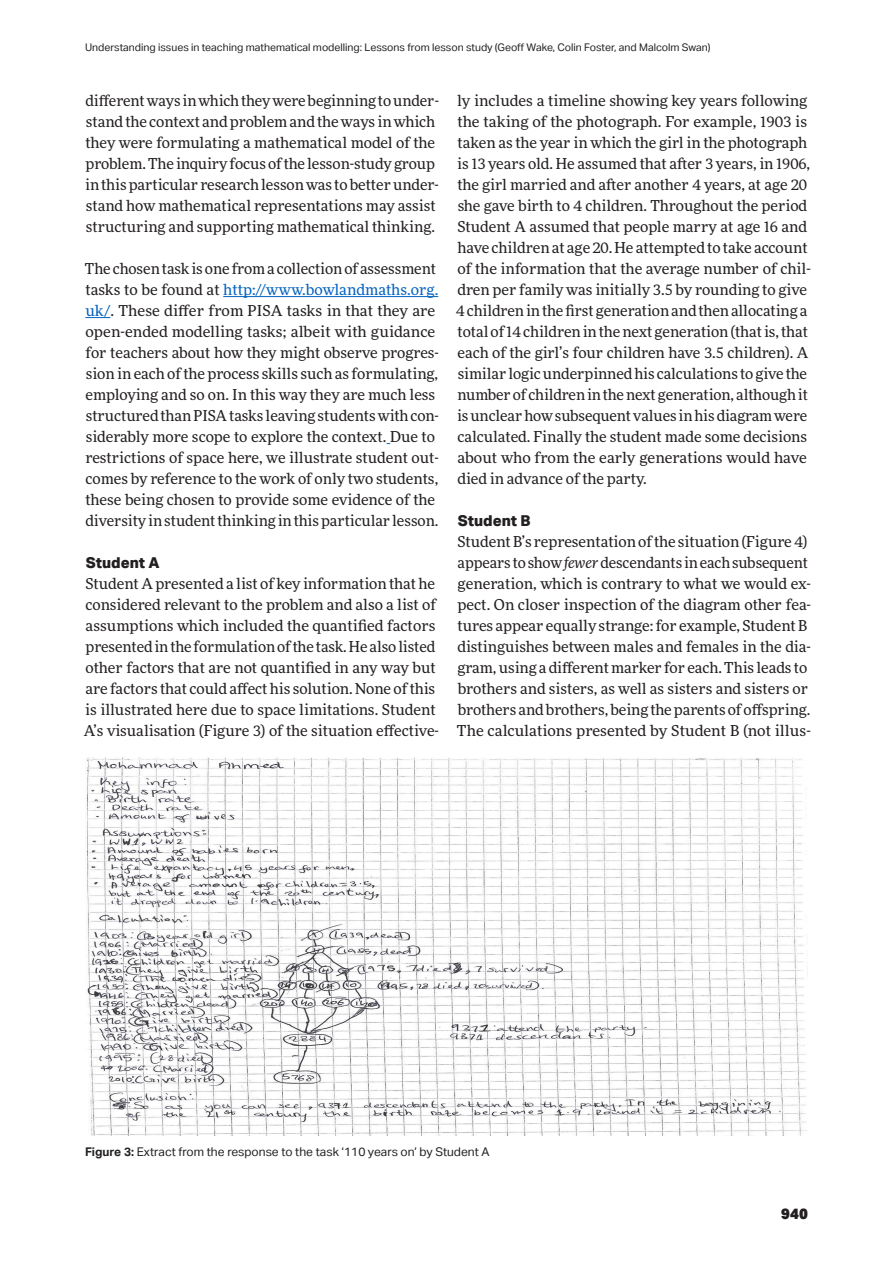
<style>
.page{position:relative;width:893px;height:1263px;background:#fff}
.page>*{position:absolute;margin:0;border:0;box-sizing:border-box;transform-origin:0 0}
.txt{font:15px/21px "More Pro";color:#231f20}
.t1{font:800 15px "Aktiv Grotesk";color:#231f20}
.t2{font:900 15px "Aktiv Grotesk";color:#231f20}
.txt_lbl{font:12px "Aktiv Grotesk";color:#231f20}
.t3{font:10.5px "Aktiv Grotesk";color:#231f20}
.s1{color:#0563c1}
.s2{font-style:italic}
.s3{font-weight:700}
</style>
<div class="page">
<hr style="left:223px;top:296px;width:215px;height:1px;background:#0563c1">
<svg style="left:85px;top:317px;width:25px;height:1px"></svg>
<img style="left:85px;top:757px;width:721px;height:378px">
<p class="t3" style="left:85px;top:41px;width:627px">Understanding issues in teaching mathematical modelling: Lessons from lesson study (Geoff Wake, Colin Foster, and Malcolm Swan)</p>
<p class="txt" style="left:85px;top:89px;width:355px">different ways in which they were beginning to under&shy;stand the context and problem and the ways in which they were formulating a mathematical model of the problem. The inquiry focus of the lesson-study group in this particular research lesson was to better under&shy;stand how mathematical representations may assist structuring and supporting mathematical thinking.</p>
<p class="txt" style="left:85px;top:257px;width:355px">The chosen task is one from a collection of assessment tasks to be found at <span class="s1">http://www.bowlandmaths.org. uk/</span>. These differ from PISA tasks in that they are open-ended modelling tasks; albeit with guidance for teachers about how they might observe progres&shy;sion in each of the process skills such as formulating, employing and so on. In this way they are much less structured than PISA tasks leaving students with con&shy;siderably more scope to explore the context. Due to restrictions of space here, we illustrate student out&shy;comes by reference to the work of only two students, these being chosen to provide some evidence of the diversity in student thinking in this particular lesson.</p>
<p class="t1" style="left:86px;top:553px;width:75px">Student A</p>
<p class="txt" style="left:84px;top:572px;width:357px">Student A presented a list of key information that he considered relevant to the problem and also a list of assumptions which included the quantified factors presented in the formulation of the task. He also listed other factors that are not quantified in any way but are factors that could affect his solution. None of this is illustrated here due to space limitations. Student A’s visualisation (Figure 3) of the situation effective-</p>
<p class="txt" style="left:456px;top:89px;width:356px">ly includes a timeline showing key years following the taking of the photograph. For example, 1903 is taken as the year in which the girl in the photograph is 13 years old. He assumed that after 3 years, in 1906, the girl married and after another 4 years, at age 20 she gave birth to 4 children. Throughout the period Student A assumed that people marry at age 16 and have children at age 20. He attempted to take account of the information that the average number of chil&shy;dren per family was initially 3.5 by rounding to give 4 children in the first generation and then allocating a total of 14 children in the next generation (that is, that each of the girl’s four children have 3.5 children). A similar logic underpinned his calculations to give the number of children in the next generation, although it is unclear how subsequent values in his diagram were calculated. Finally the student made some decisions about who from the early generations would have died in advance of the party.</p>
<p class="t1" style="left:458px;top:511px;width:74px">Student B</p>
<p class="txt" style="left:457px;top:530px;width:356px">Student B’s representation of the situation (Figure 4) appears to show <span class="s2">fewer</span> descendants in each subsequent generation, which is contrary to what we would ex&shy;pect. On closer inspection of the diagram other fea&shy;tures appear equally strange: for example, Student B distinguishes between males and females in the dia&shy;gram, using a different marker for each. This leads to brothers and sisters, as well as sisters and sisters or brothers and brothers, being the parents of offspring.<br>The calculations presented by Student B (not illus-</p>
<p class="txt_lbl" style="left:85px;top:1145px;width:406px"><span class="s3">Figure 3:</span> Extract from the response to the task ‘110 years on’ by Student A</p>
<p class="t2" style="left:781px;top:1204px;width:28px">940</p>
</div>
